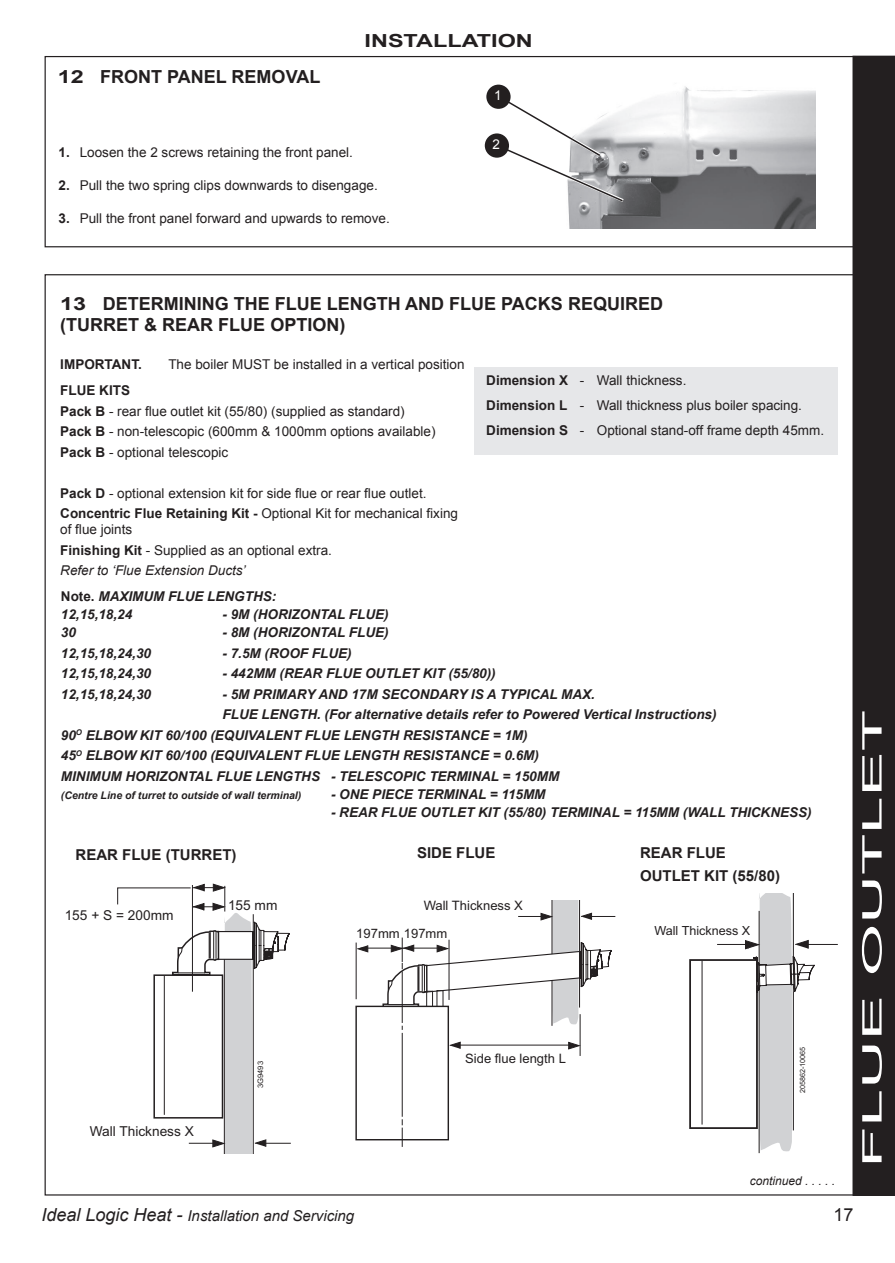
<style>
.page{position:relative;width:895px;height:1263px;background:#fff}
.page>*{position:absolute;margin:0;border:0;box-sizing:border-box;transform-origin:0 0}
.t1{font:27px "Arial";color:#fff;scale:2.5 1}
.t2{font:700 18px "Arial";color:#231f20;scale:1.3 1}
.t3{font:700 18px "Arial";color:#231f20}
.t4{font:18px "Arial";color:#231f20}
.t5{font:700 15px/22.4px "Arial";color:#231f20}
.t6{font:italic 15px "Arial";color:#231f20}
.t7{font:13.65px "Arial";color:#231f20}
.t8{font:13.5px/20.5px "Arial";color:#231f20}
.t9{font:italic 700 13.5px/20.4px "Arial";color:#231f20}
.t10{font:700 13.5px "Arial";color:#231f20}
.t11{font:13.5px "Arial";color:#fff}
.t12{font:13.05px "Arial";color:#231f20}
.t13{font:12.6px "Arial";color:#231f20}
.t14{font:italic 12px "Arial";color:#231f20}
.t15{font:italic 700 10.5px "Arial";color:#231f20}
.t16{font:7.65px "Arial";color:#231f20}
.t17{font:7.2px "Arial";color:#231f20}
.s1{font-weight:700}
.s2{font-style:italic}
.s3{font-style:normal}
.s4{font-size:18px}
</style>
<div class="page">
<div style="left:852px;top:56px;width:43px;height:1140px;background:#231f20"></div>
<hr style="left:758px;top:911px;width:1px;height:242px;background:#231f20">
<div style="left:689px;top:959px;width:69px;height:170px;border:2px solid #231f20"></div>
<hr style="left:701px;top:961px;width:1px;height:164px;background:#231f20">
<hr style="left:804px;top:944px;width:33px;height:1px;background:#231f20">
<hr style="left:717px;top:944px;width:34px;height:1px;background:#231f20">
<svg style="left:745px;top:894px;width:70px;height:258px"></svg>
<div style="left:474px;top:367px;width:363px;height:87px;background:#e6e7e9"></div>
<hr style="left:580px;top:1014px;width:1px;height:42px;background:#231f20">
<div style="left:355px;top:1006px;width:94px;height:134px;background:#fff;border:1px solid #231f20"></div>
<hr style="left:356px;top:943px;width:1px;height:56px;background:#231f20">
<hr style="left:457px;top:1045px;width:117px;height:1px;background:#231f20">
<hr style="left:360px;top:948px;width:77px;height:1px;background:#231f20">
<svg style="left:357px;top:945px;width:11px;height:7px"></svg>
<svg style="left:568px;top:1042px;width:12px;height:7px"></svg>
<svg style="left:449px;top:1042px;width:11px;height:7px"></svg>
<svg style="left:402px;top:1119px;width:1px;height:28px"></svg>
<hr style="left:402px;top:1033px;width:1px;height:84px;background:#231f20">
<svg style="left:382px;top:900px;width:233px;height:130px"></svg>
<hr style="left:125px;top:1262px;width:123px;height:1px;background:#231f20">
<hr style="left:59px;top:1176px;width:45px;height:1px;background:#231f20">
<svg style="left:117px;top:884px;width:174px;height:269px"></svg>
<img style="left:568px;top:86px;width:247px;height:142px">
<div style="left:45px;top:56px;width:810px;height:191px;border:1px solid #231f20"></div>
<div style="left:486px;top:85px;width:24px;height:24px;background:#231f20;border-radius:50%"></div>
<svg style="left:500px;top:98px;width:127px;height:106px"></svg>
<div style="left:485px;top:133px;width:24px;height:25px;background:#231f20;border-radius:50%"></div>
<h2 class="t2" style="left:58px;top:65px;width:32px">12 FRONT</h2>
<h2 class="t3" style="left:167px;top:65px;width:37px">PANEL</h2>
<h2 class="t3" style="left:232px;top:65px;width:14px">REMOV</h2>
<h2 class="t3" style="left:296px;top:65px;width:20px">AL</h2>
<h2 class="t2" style="left:364px;top:29px;width:131px">INSTALLATION</h2>
<p class="t8" style="left:58px;top:142px;width:296px"><span class="s1">1.</span> Loosen the 2 screws retaining the front panel.</p>
<p class="t8" style="left:58px;top:175px;width:321px"><span class="s1">2.</span> Pull the two spring clips downwards to disengage.</p>
<p class="t8" style="left:58px;top:209px;width:333px"><span class="s1">3.</span> Pull the front panel forward and upwards to remove.</p>
<p class="t11" style="left:494px;top:87px;width:9px">1</p>
<p class="t11" style="left:492px;top:136px;width:9px">2</p>
<h2 class="t2" style="left:60px;top:291px;width:309px">13 DETERMINING THE FLUE LENGTH AND FLUE</h2>
<h2 class="t3" style="left:501px;top:291px;width:118px">PACKS RE QUIRED</h2>
<h2 class="t3" style="left:60px;top:313px;width:31px">(TURRET</h2>
<h2 class="t3" style="left:144px;top:313px;width:98px">&amp; REAR FLUE</h2>
<h2 class="t3" style="left:270px;top:313px;width:38px">OPTION</h2>
<h2 class="t3" style="left:339px;top:313px;width:7px">)</h2>
<p class="t10" style="left:60px;top:355px;width:35px">IMPORT</p>
<p class="t10" style="left:112px;top:355px;width:31px">ANT.</p>
<p class="t8" style="left:168px;top:354px;width:75px">The boiler must</p>
<p class="t8" style="left:274px;top:354px;width:192px">be installed in a vertical position</p>
<p class="t8" style="left:60px;top:380px;width:377px;text-indent:39px"><span class="s1">KIT S<br>PACK B</span> - rear flue outlet kit (55/80) (supplied as standard)<br><span class="s1">PACK B</span> - non-telescopic (600mm &amp; 1000mm options available)<br><span class="s1">PACK B</span> - optional telescopic</p>
<p class="t8" style="left:60px;top:483px;width:399px"><span class="s1">PACK D</span> - optional extension kit for side flue or rear flue outlet.<br><span class="s1">CONCENTRIC FLUE RETAINING KIT -</span> Optional Kit for mechanical fixing</p>
<p class="t8" style="left:60px;top:519px;width:273px">of flue joints<br><span class="s1">FINISHING KIT</span> - Supplied as an optional extra.<br><span class="s2">Refer to ‘Flue Extension Ducts’</span></p>
<p class="t10" style="left:60px;top:382px;width:18px">FLUE</p>
<p class="t9" style="left:61px;top:587px;width:217px;line-height:18.3px"><span class="s3">NOTE.</span> MAXIMUM FLUE LENGTHS:<br>12,15,18,24</p>
<p class="t9" style="left:222px;top:605px;width:167px">- 9M (HORIZONTAL FLUE)</p>
<p class="t8" style="left:486px;top:368px;width:339px;line-height:24.8px"><span class="s1">DIMENSION X</span> - Wall thickness.<br><span class="s1">DIMENSION L</span> - Wall thickness plus boiler spacing.<br><span class="s1">DIMENSION S</span> - Optional stand-off frame depth 45mm.</p>
<p class="t9" style="left:61px;top:623px;width:17px">30</p>
<p class="t9" style="left:222px;top:623px;width:167px">- 8M (HORIZONTAL FLUE)</p>
<p class="t9" style="left:61px;top:643px;width:92px">12,15,18,24,30</p>
<p class="t9" style="left:222px;top:643px;width:58px">- 7.5M (ROO</p>
<p class="t9" style="left:300px;top:643px;width:31px">F FLUE</p>
<p class="t9" style="left:347px;top:643px;width:6px">)</p>
<p class="t9" style="left:61px;top:664px;width:92px">12,15,18,24,30</p>
<p class="t9" style="left:222px;top:664px;width:275px">- 442MM (REAR FLUE OUTLET KIT (55/80))</p>
<p class="t9" style="left:61px;top:684px;width:92px">12,15,18,24,30</p>
<p class="t9" style="left:222px;top:684px;width:41px">- 5M PRIMARY</p>
<p class="t9" style="left:318px;top:684px;width:11px">AND</p>
<p class="t9" style="left:351px;top:684px;width:41px">17M SECONDARY</p>
<p class="t9" style="left:471px;top:684px;width:47px">IS A TYPICAL</p>
<p class="t9" style="left:561px;top:684px;width:12px">MAX</p>
<p class="t9" style="left:591px;top:684px;width:5px">.</p>
<p class="t9" style="left:222px;top:705px;width:19px">FLUE</p>
<p class="t9" style="left:261px;top:705px;width:11px">LENG</p>
<p class="t12" style="left:555px;top:683px;width:49px">155 mm</p>
<p class="t12" style="left:400px;top:692px;width:105px">155 + S = 200mm</p>
<p class="t9" style="left:61px;top:705px;width:657px;text-indent:238px">TH. (FOR ALTERNATIVE DETAILS REFER TO POWERED VERTICAL INSTRUCTIONS)<br>90<sup>O</sup> ELBOW KIT 60/100 (EQUIVALENT FLUE LENGTH RESISTANCE = 1M)<br>45<sup>O</sup> ELBOW KIT 60/100 (EQUIVALENT FLUE LENGTH RESISTANCE = 0.6M)<br>MINIMUM HORIZONTAL FLUE LENGTHS - TELESCOPIC TERMINAL = 150MM</p>
<p class="t15" style="left:61px;top:788px;width:242px">(CENTRE LINE OF TURRET TO OUTSIDE OF WALL TERMINAL)</p>
<p class="t9" style="left:331px;top:785px;width:19px">- ONE</p>
<p class="t9" style="left:372px;top:785px;width:10px">PIECE</p>
<p class="t9" style="left:416px;top:785px;width:18px">TERMINAL</p>
<p class="t9" style="left:490px;top:785px;width:46px">= 115MM</p>
<p class="t9" style="left:331px;top:803px;width:19px">- REAR</p>
<p class="t9" style="left:381px;top:803px;width:19px">FLUE</p>
<p class="t9" style="left:420px;top:803px;width:148px">OU TLE T KIT (55/80) TERMINAL</p>
<p class="t9" style="left:623px;top:803px;width:86px">= 115MM (WALL</p>
<p class="t9" style="left:729px;top:803px;width:52px">THIC KNESS</p>
<p class="t9" style="left:807px;top:803px;width:6px">)</p>
<p class="t5" style="left:76px;top:844px;width:162px">REAR FLUE (TURRET)</p>
<p class="t5" style="left:417px;top:842px;width:80px">SIDE FLUE</p>
<p class="t7" style="left:65px;top:906px;width:110px">155 + S = 200mm</p>
<p class="t7" style="left:228px;top:897px;width:51px">155 mm</p>
<p class="t7" style="left:90px;top:1123px;width:106px">Wall Thickness X</p>
<p class="t16" style="left:255px;top:1088px;width:29px;rotate:-90deg">3G9493</p>
<p class="t12" style="left:423px;top:897px;width:101px">Wall Thickness X</p>
<p class="t12" style="left:356px;top:925px;width:93px">197mm 197mm</p>
<p class="t12" style="left:465px;top:1050px;width:102px">Side flue length L</p>
<p class="t5" style="left:640px;top:842px;width:142px">REAR FLUE<br>OUTLET KIT (55/80)</p>
<p class="t13" style="left:654px;top:923px;width:97px">Wall Thickness X</p>
<p class="t17" style="left:797px;top:1093px;width:48px;rotate:-90deg">205862-10065</p>
<p class="t14" style="left:749px;top:1173px;width:87px">continued . . . . .</p>
<h1 class="t1" style="left:854px;top:1168px;width:185px;rotate:-90deg">FLUE OUTLET</h1>
<p class="t6" style="left:41px;top:1206px;width:314px"><span class="s4">Ideal Logic Heat -</span> Installation and Servicing</p>
<h2 class="t4" style="left:833px;top:1202px;width:22px">17</h2>
</div>
